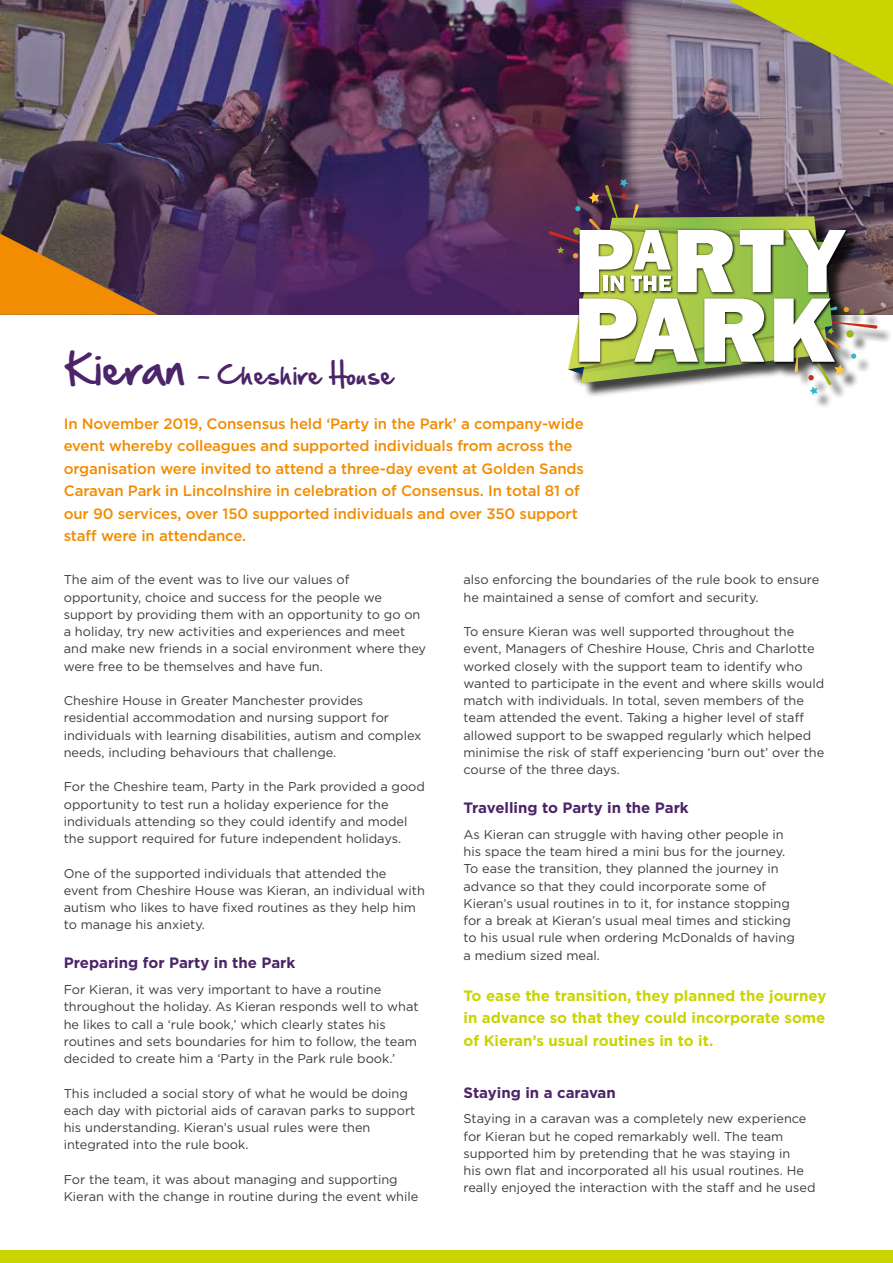
<style>
.page{position:relative;width:893px;height:1263px;background:#fff}
.page>*{position:absolute;margin:0;border:0;box-sizing:border-box;transform-origin:0 0}
.t1{font:22.5px "Hand Of Sean";letter-spacing:.01em;color:#4c2469}
.t2{font:500 15px/22.5px "Gotham";letter-spacing:-.01em;color:#f28c00}
.t3{font:700 15px/22.5px "Gotham";color:#cad400;text-align:justify}
.t4{font:700 15px "Gotham";color:#4c2469}
.t5{font:12.75px/17.2px "Gotham";color:#3c3c3b}
.s1{font-size:37.5px}
</style>
<div class="page">
<div style="left:0;top:1250px;width:893px;height:13px;background:#cad400"></div>
<img style="left:0;top:0;width:267px;height:165px">
<img style="left:642px;top:0;width:251px;height:165px">
<img style="left:267px;top:0;width:375px;height:165px">
<svg style="left:0;top:165px;width:893px;height:150px;background:#4c2f5a"></svg>
<div style="left:551px;top:182px;width:341px;height:227px;background:#000;opacity:.75"></div>
<img style="left:548px;top:179px;width:329px;height:216px">
<svg style="left:0;top:234px;width:158px;height:81px;background:#9f6324"></svg>
<svg style="left:730px;top:0;width:163px;height:85px;background:#a7a746"></svg>
<h1 class="t1" style="left:64px;top:355px;width:331px"><span class="s1">Kieran</span> - Cheshire House</h1>
<p class="t2" style="left:64px;top:412px;width:522px">In November 2019, Consensus held ‘Party in the Park’ a company-wide event whereby colleagues and supported individuals from across the organisation were invited to attend a three-day event at Golden Sands Caravan Park in Lincolnshire in celebration of Consensus. In total 81 of our 90 services, over 150 supported individuals and over 350 support staff were in attendance.</p>
<p class="t5" style="left:64px;top:571px;width:364px">The aim of the event was to live our values of opportunity, choice and success for the people we support by providing them with an opportunity to go on a holiday, try new activities and experiences and meet and make new friends in a social environment where they were free to be themselves and have fun.</p>
<p class="t5" style="left:64px;top:692px;width:359px">Cheshire House in Greater Manchester provides residential accommodation and nursing support for individuals with learning disabilities, autism and complex needs, including behaviours that challenge.</p>
<p class="t5" style="left:64px;top:778px;width:363px">For the Cheshire team, Party in the Park provided a good opportunity to test run a holiday experience for the individuals attending so they could identify and model the support required for future independent holidays.</p>
<p class="t5" style="left:64px;top:864px;width:363px">One of the supported individuals that attended the<br>event from Cheshire House was Kieran, an individual with autism who likes to have fixed routines as they help him to manage his anxiety.</p>
<p class="t4" style="left:64px;top:953px;width:233px">Preparing for Party in the Park</p>
<p class="t5" style="left:64px;top:981px;width:356px">For Kieran, it was very important to have a routine throughout the holiday. As Kieran responds well to what he likes to call a ‘rule book,’ which clearly states his routines and sets boundaries for him to follow, the team decided to create him a ‘Party in the Park rule book.’</p>
<p class="t5" style="left:64px;top:1084px;width:353px">This included a social story of what he would be doing each day with pictorial aids of caravan parks to support his understanding. Kieran’s usual rules were then integrated into the rule book.</p>
<p class="t5" style="left:64px;top:1170px;width:356px">For the team, it was about managing and supporting<br>Kieran with the change in routine during the event while</p>
<p class="t5" style="left:463px;top:571px;width:357px">also enforcing the boundaries of the rule book to ensure he maintained a sense of comfort and security.</p>
<p class="t5" style="left:463px;top:623px;width:362px">To ensure Kieran was well supported throughout the event, Managers of Cheshire House, Chris and Charlotte worked closely with the support team to identify who wanted to participate in the event and where skills would match with individuals. In total, seven members of the team attended the event. Taking a higher level of staff allowed support to be swapped regularly which helped minimise the risk of staff experiencing ‘burn out’ over the course of the three days.</p>
<p class="t4" style="left:463px;top:798px;width:227px">Travelling to Party in the Park</p>
<p class="t5" style="left:463px;top:825px;width:333px">As Kieran can struggle with having other people in his space the team hired a mini bus for the journey.<br>To ease the transition, they planned the journey in advance so that they could incorporate some of Kieran’s usual routines in to it, for instance stopping for a break at Kieran’s usual meal times and sticking to his usual rule when ordering McDonalds of having a medium sized meal.</p>
<p class="t3" style="left:463px;top:984px;width:364px">To ease the transition, they planned the journey in advance so that they could incorporate some of Kieran’s usual routines in to it.</p>
<p class="t4" style="left:463px;top:1082px;width:154px">Staying in a caravan</p>
<p class="t5" style="left:463px;top:1110px;width:353px">Staying in a caravan was a completely new experience for Kieran but he coped remarkably well. The team supported him by pretending that he was staying in<br>his own flat and incorporated all his usual routines. He really enjoyed the interaction with the staff and he used</p>
</div>
